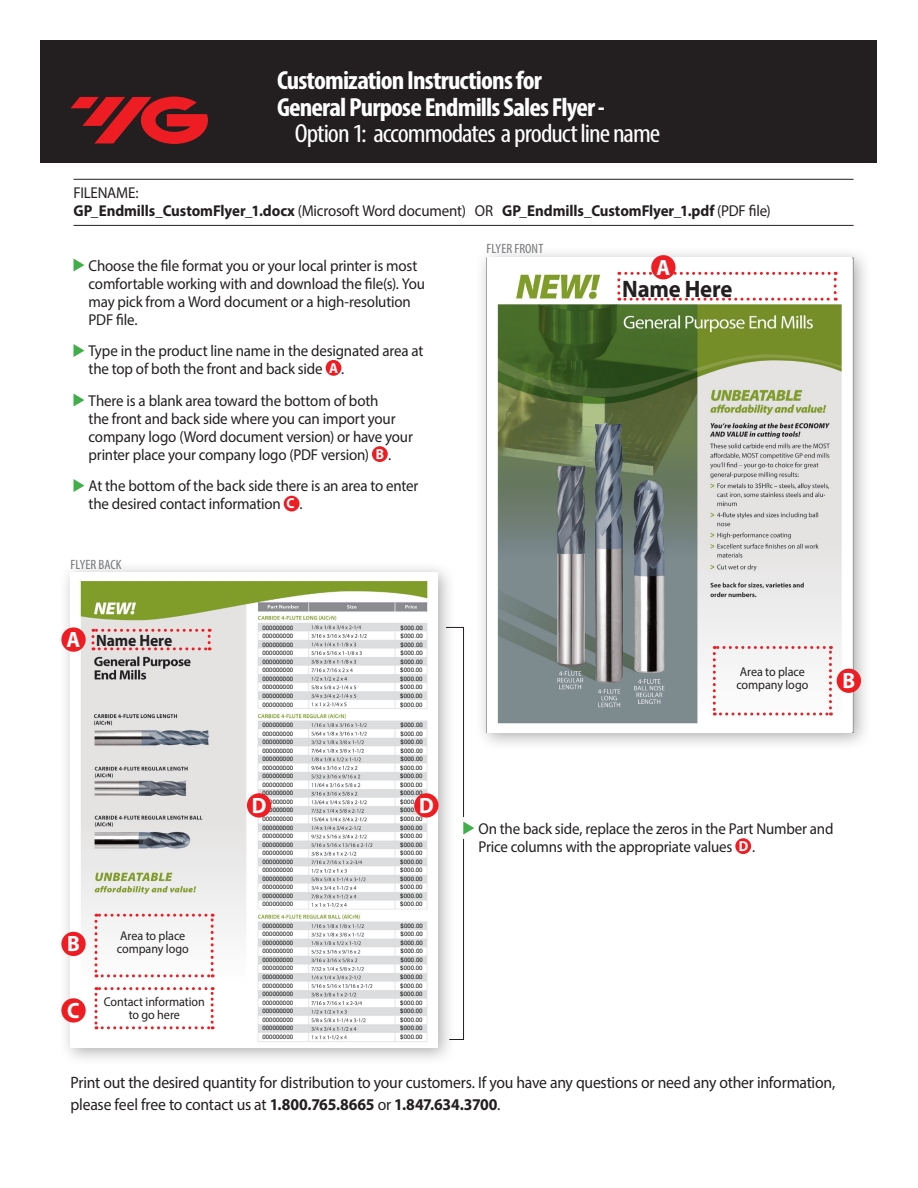
<style>
.page{position:relative;width:918px;height:1188px;background:#fff}
.page>*{position:absolute;margin:0;border:0;box-sizing:border-box;transform-origin:0 0}
.t1{font:700 condensed 26.25px/26.7px "Myriad Pro";letter-spacing:-.03em;color:#fff;scale:1.05 1}
.t2{font:condensed 26.25px "Myriad Pro";letter-spacing:-.035em;color:#fff;scale:1.1 1}
.t3{font:700 24px "Myriad Pro";letter-spacing:-.01em;color:#231f20;scale:.95 1}
.t4{font:700 22.2px "Myriad Pro";color:#fff;scale:.95 1}
.t5{font:16.5px/22.5px "Myriad Pro";letter-spacing:-.015em;color:#231f20;scale:.95 1}
.t6{font:700 16.5px "Myriad Pro";letter-spacing:-.005em;color:#231f20;scale:.95 1}
.t7{font:15.75px/18px "Myriad Pro";letter-spacing:-.015em;color:#231f20;scale:.95 1}
.t8{font:700 15.75px/18px "Myriad Pro";letter-spacing:-.005em;color:#231f20;scale:.95 1}
.t9{font:condensed 13.5px "Myriad Pro";color:#76787b;scale:1.05 1}
.t10{font:12.75px/13.5px "Myriad Pro";letter-spacing:-.005em;color:#231f20;scale:.95 1}
.t11{font:6.15px/8.6px "Arial";letter-spacing:.005em;color:#040503;text-align:justify}
.s1{font-weight:400}
.s2{font-weight:700;font-size:14.4px;color:#fff}
.s3{font-weight:700}
</style>
<div class="page">
<div style="left:40px;top:40px;width:838px;height:123px;background:#231f20"></div>
<svg style="left:71px;top:97px;width:137px;height:47px"></svg>
<div style="left:59px;top:560px;width:397px;height:506px;background:#231f20;opacity:.36"></div>
<div style="left:475px;top:246px;width:397px;height:505px;background:#231f20;opacity:.36"></div>
<svg style="left:74px;top:259px;width:10px;height:12px"></svg>
<svg style="left:74px;top:344px;width:10px;height:13px"></svg>
<div style="left:326px;top:360px;width:15px;height:16px;background:#ee1d23;border-radius:50%"></div>
<svg style="left:74px;top:394px;width:10px;height:12px"></svg>
<div style="left:372px;top:446px;width:16px;height:16px;background:#ee1d23;border-radius:50%"></div>
<svg style="left:74px;top:479px;width:10px;height:13px"></svg>
<div style="left:284px;top:496px;width:16px;height:16px;background:#ee1d23;border-radius:50%"></div>
<img style="left:488px;top:258px;width:364px;height:474px">
<img style="left:619px;top:276px;width:220px;height:29px">
<div style="left:709px;top:619px;width:111px;height:95px;background:#f0f0f0"></div>
<img style="left:70px;top:572px;width:368px;height:476px">
<svg style="left:70px;top:572px;width:9px;height:3px"></svg>
<img style="left:254px;top:623px;width:56px;height:84px">
<img style="left:392px;top:623px;width:36px;height:84px">
<img style="left:254px;top:720px;width:56px;height:189px">
<img style="left:392px;top:720px;width:36px;height:189px">
<img style="left:254px;top:921px;width:56px;height:121px">
<img style="left:392px;top:921px;width:36px;height:120px">
<img style="left:91px;top:978px;width:131px;height:49px">
<img style="left:91px;top:922px;width:131px;height:36px">
<img style="left:90px;top:633px;width:153px;height:18px">
<hr style="left:74px;top:179px;width:780px;height:1px;background:#231f20">
<hr style="left:74px;top:225px;width:780px;height:1px;background:#231f20">
<svg style="left:713px;top:646px;width:119px;height:70px"></svg>
<svg style="left:94px;top:914px;width:120px;height:63px"></svg>
<svg style="left:94px;top:987px;width:120px;height:42px"></svg>
<svg style="left:617px;top:272px;width:220px;height:29px"></svg>
<svg style="left:92px;top:629px;width:119px;height:21px;background:#e5cbcb"></svg>
<div style="left:651px;top:255px;width:25px;height:24px;background:#ee1d23;border-radius:50%"></div>
<div style="left:61px;top:627px;width:25px;height:25px;background:#ee1d23;border-radius:50%"></div>
<div style="left:61px;top:932px;width:25px;height:24px;background:#ee1d23;border-radius:50%"></div>
<div style="left:837px;top:669px;width:24px;height:24px;background:#ee1d23;border-radius:50%"></div>
<div style="left:61px;top:998px;width:25px;height:25px;background:#ee1d23;border-radius:50%"></div>
<div style="left:414px;top:793px;width:25px;height:25px;background:#ee1d23;border-radius:50%"></div>
<div style="left:247px;top:793px;width:24px;height:25px;background:#ee1d23;border-radius:50%"></div>
<svg style="left:445px;top:627px;width:29px;height:413px"></svg>
<div style="left:735px;top:838px;width:16px;height:16px;background:#ee1d23;border-radius:50%"></div>
<h1 class="t1" style="left:277px;top:66px;width:314px">Customization Instructions for<br>General Purpose Endmills Sales Flyer -</h1>
<h1 class="t2" style="left:295px;top:118px;width:334px">Option 1: accommodates a product line name</h1>
<h3 class="t8" style="left:74px;top:183px;width:736px"><span class="s1">FILENAME:<br></span>GP_Endmills_CustomFlyer_1.docx <span class="s1">(Microsoft Word document) OR</span> GP_Endmills_CustomFlyer_1.pdf <span class="s1">(PDF file)</span></h3>
<h3 class="t7" style="left:89px;top:256px;width:356px">Choose the file format you or your local printer is most comfortable working with and download the file(s). You may pick from a Word document or a high-resolution PDF file.</h3>
<h3 class="t7" style="left:89px;top:342px;width:354px">Type in the product line name in the designated area at the top of both the front and back side <span class="s2">A</span> .</h3>
<h3 class="t7" style="left:89px;top:391px;width:343px">There is a blank area toward the bottom of both<br>the front and back side where you can import your company logo (Word document version) or have your printer place your company logo (PDF version) <span class="s2">B</span> .</h3>
<h3 class="t7" style="left:89px;top:477px;width:349px">At the bottom of the back side there is an area to enter the desired contact information <span class="s2">C</span> .</h3>
<h3 class="t9" style="left:71px;top:556px;width:50px">FLYER BACK</h3>
<h3 class="t4" style="left:67px;top:625px;width:16px">A</h3>
<h3 class="t6" style="left:96px;top:629px;width:82px">Name Here</h3>
<h3 class="t4" style="left:67px;top:929px;width:15px">B</h3>
<h3 class="t10" style="left:117px;top:929px;width:77px">Area to place company logo</h3>
<h3 class="t10" style="left:104px;top:994px;width:108px">Contact information</h3>
<h3 class="t4" style="left:67px;top:996px;width:15px">C</h3>
<h3 class="t10" style="left:129px;top:1008px;width:55px">to go here</h3>
<p class="t11" style="left:262px;top:623px;width:32px">000000000<br>000000000<br>000000000<br>000000000<br>000000000<br>000000000<br>000000000<br>000000000<br>000000000<br>000000000</p>
<p class="t11" style="left:400px;top:623px;width:24px">$000.00 $000.00 $000.00 $000.00 $000.00 $000.00 $000.00 $000.00 $000.00 $000.00</p>
<p class="t11" style="left:262px;top:721px;width:32px">000000000<br>000000000<br>000000000<br>000000000<br>000000000<br>000000000<br>000000000<br>000000000<br>000000000<br>000000000<br>000000000<br>000000000<br>000000000<br>000000000<br>000000000<br>000000000<br>000000000<br>000000000<br>000000000<br>000000000<br>000000000<br>000000000</p>
<p class="t11" style="left:400px;top:721px;width:24px">$000.00 $000.00 $000.00 $000.00 $000.00 $000.00 $000.00 $000.00 $000.00 $000.00 $000.00 $000.00 $000.00 $000.00 $000.00 $000.00 $000.00 $000.00 $000.00 $000.00 $000.00 $000.00</p>
<p class="t11" style="left:262px;top:921px;width:32px">000000000<br>000000000<br>000000000<br>000000000<br>000000000<br>000000000<br>000000000<br>000000000<br>000000000<br>000000000<br>000000000<br>000000000<br>000000000<br>000000000</p>
<p class="t11" style="left:400px;top:921px;width:24px">$000.00 $000.00 $000.00 $000.00 $000.00 $000.00 $000.00 $000.00 $000.00 $000.00 $000.00 $000.00 $000.00 $000.00</p>
<h3 class="t4" style="left:252px;top:791px;width:17px">D</h3>
<h3 class="t4" style="left:419px;top:791px;width:17px">D</h3>
<h3 class="t9" style="left:486px;top:240px;width:56px">FLYER FRONT</h3>
<h3 class="t4" style="left:656px;top:253px;width:16px">A</h3>
<h2 class="t3" style="left:622px;top:274px;width:118px">Name Here</h2>
<h3 class="t10" style="left:736px;top:665px;width:77px">Area to place company logo</h3>
<h3 class="t4" style="left:842px;top:666px;width:15px">B</h3>
<h3 class="t7" style="left:478px;top:819px;width:375px">On the back side, replace the zeros in the Part Number and<br>Price columns with the appropriate values <span class="s2">D</span> .</h3>
<h3 class="t5" style="left:70px;top:1071px;width:807px">Print out the desired quantity for distribution to your customers. If you have any questions or need any other information, please feel free to contact us at <span class="s3">1.800.765.8665</span> or <span class="s3">1.847.634.3700</span>.</h3>
</div>
